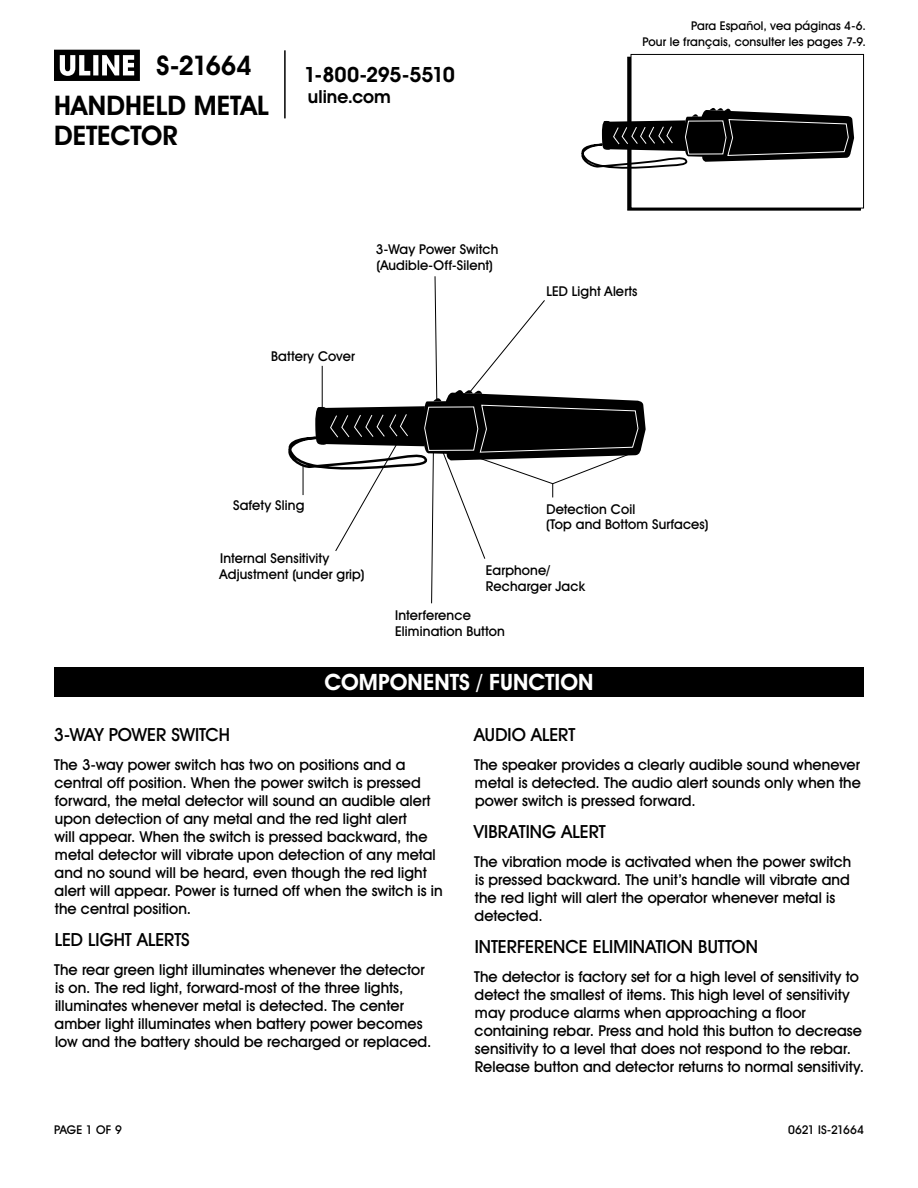
<style>
.page{position:relative;width:918px;height:1188px;background:#fff}
.page>*{position:absolute;margin:0;border:0;box-sizing:border-box;transform-origin:0 0}
.t1{font:700 27px/30px "Uline Two Knine";letter-spacing:-.005em;color:#000}
.t2{font:700 22.5px "Uline Two Knine";letter-spacing:.005em;color:#fff}
.t3{font:700 21px "Uline Two Knine";letter-spacing:-.02em;color:#000}
.t4{font:18px "Uline Two Knine";color:#000}
.t5{font:700 18px "Uline Two Knine";color:#000}
.t6{font:15px/18px "Uline Two Knine";letter-spacing:.005em;color:#000}
.t7{font:13.5px/16.2px "Uline Two Knine";letter-spacing:.01em;color:#000}
.t8{font:12px/16.8px "Uline Two Knine";letter-spacing:.015em;color:#000;text-align:right}
.t9{font:12px "Uline Two Knine";letter-spacing:-.01em;color:#000}
</style>
<div class="page">
<hr style="left:284px;top:50px;width:2px;height:68px;background:#000">
<svg style="left:54px;top:50px;width:86px;height:31px"></svg>
<div style="left:631px;top:54px;width:233px;height:155px;border:1px solid #000"></div>
<div style="left:54px;top:667px;width:810px;height:30px;background:#000"></div>
<svg style="left:581px;top:105px;width:273px;height:68px"></svg>
<svg style="left:288px;top:276px;width:358px;height:328px"></svg>
<h1 class="t1" style="left:157px;top:50px;width:97px">S-21664</h1>
<h1 class="t1" style="left:54px;top:90px;width:217px">HANDHELD METAL<br>DETECTOR</h1>
<h3 class="t3" style="left:304px;top:62px;width:152px">1-800-295-5510</h3>
<p class="t5" style="left:308px;top:86px;width:84px">uline.com</p>
<p class="t7" style="left:376px;top:241px;width:124px">3-Way Power Switch (Audible-Off-Silent)</p>
<p class="t7" style="left:271px;top:348px;width:86px">Battery Cover</p>
<p class="t8" style="left:642px;top:17px;width:225px">Para Español, vea páginas 4-6.<br>Pour le français, consulter les pages 7-9.</p>
<p class="t7" style="left:546px;top:283px;width:93px">LED Light Alerts</p>
<p class="t7" style="left:233px;top:497px;width:73px">Safety Sling</p>
<p class="t7" style="left:220px;top:550px;width:146px">Internal Sensitivity<br>Adjustment (under grip)</p>
<p class="t7" style="left:546px;top:501px;width:164px;line-height:15.3px">Detection Coil<br>(Top and Bottom Surfaces)</p>
<p class="t7" style="left:486px;top:562px;width:101px">Earphone/<br>Recharger Jack</p>
<p class="t7" style="left:395px;top:607px;width:111px">Interference<br>Elimination Button</p>
<h2 class="t2" style="left:324px;top:669px;width:271px">COMPONENTS / FUNCTION</h2>
<p class="t4" style="left:54px;top:724px;width:178px">3-WAY POWER SWITCH</p>
<p class="t6" style="left:54px;top:755px;width:390px">The 3-way power switch has two on positions and a central off position. When the power switch is pressed forward, the metal detector will sound an audible alert upon detection of any metal and the red light alert<br>will appear. When the switch is pressed backward, the metal detector will vibrate upon detection of any metal and no sound will be heard, even though the red light alert will appear. Power is turned off when the switch is in the central position.</p>
<p class="t4" style="left:55px;top:929px;width:137px">LED LIGHT ALERTS</p>
<p class="t6" style="left:54px;top:960px;width:379px">The rear green light illuminates whenever the detector is on. The red light, forward-most of the three lights, illuminates whenever metal is detected. The center amber light illuminates when battery power becomes low and the battery should be recharged or replaced.</p>
<p class="t4" style="left:474px;top:724px;width:103px">AUDIO ALERT</p>
<p class="t6" style="left:474px;top:755px;width:388px;text-align:justify">The speaker provides a clearly audible sound whenever metal is detected. The audio alert sounds only when the power switch is pressed forward.</p>
<p class="t4" style="left:474px;top:821px;width:133px">VIBRATING ALERT</p>
<p class="t6" style="left:474px;top:852px;width:378px">The vibration mode is activated when the power switch is pressed backward. The unit’s handle will vibrate and the red light will alert the operator whenever metal is detected.</p>
<p class="t4" style="left:475px;top:936px;width:285px">INTERFERENCE ELIMINATION BUTTON</p>
<p class="t6" style="left:474px;top:968px;width:392px">The detector is factory set for a high level of sensitivity to detect the smallest of items. This high level of sensitivity may produce alarms when approaching a floor containing rebar. Press and hold this button to decrease sensitivity to a level that does not respond to the rebar.<br>Release button and detector returns to normal sensitivity.</p>
<p class="t8" style="left:54px;top:1121px;width:69px">PAGE 1 OF 9</p>
<p class="t9" style="left:788px;top:1122px;width:77px">0621 IS-21664</p>
</div>
